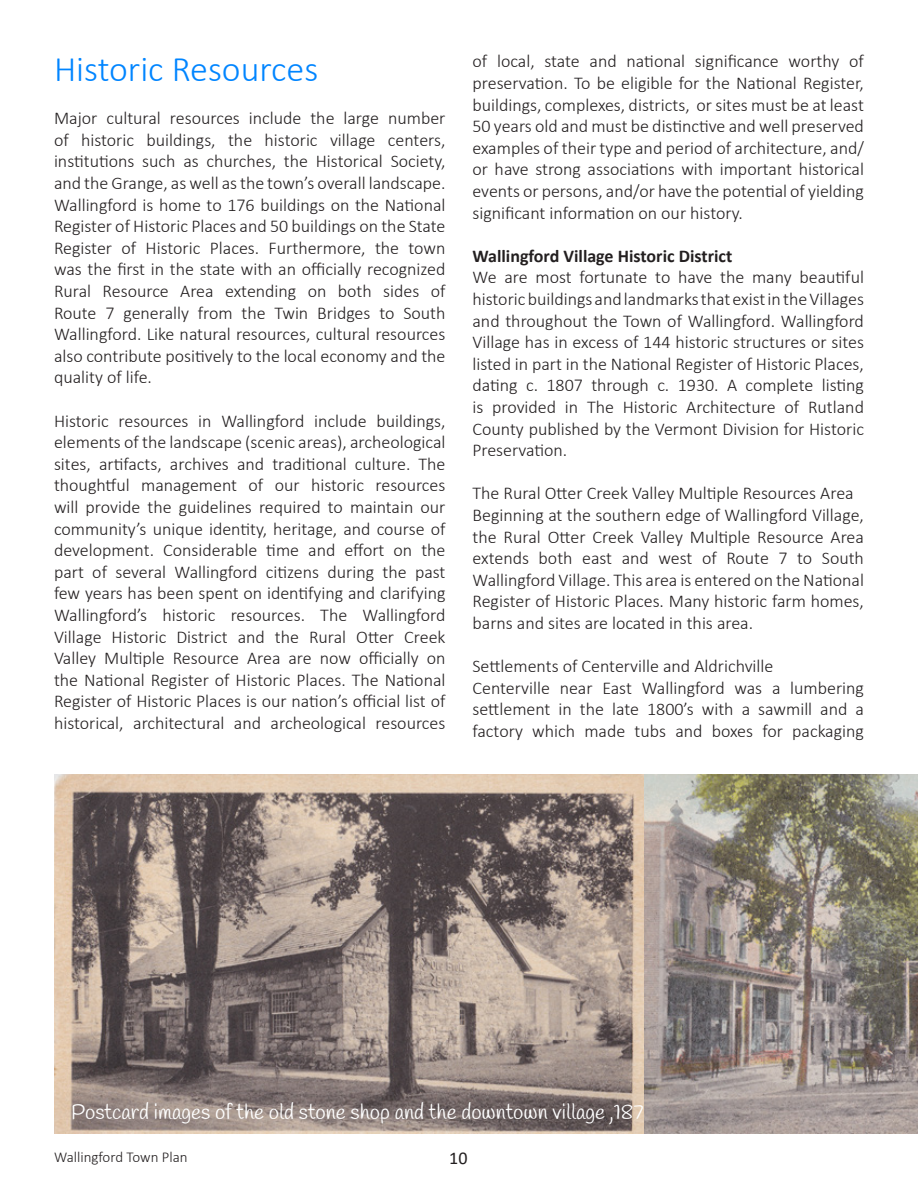
<style>
.page{position:relative;width:918px;height:1188px;background:#fff}
.page>*{position:absolute;margin:0;border:0;box-sizing:border-box;transform-origin:0 0}
.t1{font:300 36px "Calibri";color:#0085ff}
.t2{font:21px "Handlee";color:#fff}
.t3{font:300 18px/21.6px "Calibri";color:#231f20;text-align:justify}
.t4{font:700 18px "Calibri";color:#231f20}
.t5{font:18px "Calibri";color:#231f20}
.t6{font:300 15px "Calibri";color:#231f20}
</style>
<div class="page">
<img style="left:54px;top:774px;width:864px;height:360px">
<h1 class="t1" style="left:54px;top:47px;width:264px">Historic Resources</h1>
<p class="t3" style="left:54px;top:107px;width:393px">Major cultural resources include the large number of historic buildings, the historic village centers, institutions such as churches, the Historical Society, and the Grange, as well as the town’s overall landscape.<br>Wallingford is home to 176 buildings on the National Register of Historic Places and 50 buildings on the State Register of Historic Places. Furthermore, the town was the first in the state with an officially recognized Rural Resource Area extending on both sides of Route 7 generally from the Twin Bridges to South Wallingford. Like natural resources, cultural resources also contribute positively to the local economy and the quality of life.</p>
<p class="t3" style="left:54px;top:410px;width:393px">Historic resources in Wallingford include buildings, elements of the landscape (scenic areas), archeological sites, artifacts, archives and traditional culture. The thoughtful management of our historic resources will provide the guidelines required to maintain our community’s unique identity, heritage, and course of development. Considerable time and effort on the part of several Wallingford citizens during the past few years has been spent on identifying and clarifying Wallingford’s historic resources. The Wallingford Village Historic District and the Rural Otter Creek Valley Multiple Resource Area are now officially on the National Register of Historic Places. The National Register of Historic Places is our nation’s official list of historical, architectural and archeological resources</p>
<p class="t3" style="left:472px;top:51px;width:393px">of local, state and national significance worthy of preservation. To be eligible for the National Register, buildings, complexes, districts, or sites must be at least 50 years old and must be distinctive and well preserved examples of their type and period of architecture, and/ or have strong associations with important historical events or persons, and/or have the potential of yielding significant information on our history.</p>
<p class="t4" style="left:472px;top:243px;width:261px">Wallingford Village Historic District</p>
<p class="t3" style="left:472px;top:267px;width:393px">We are most fortunate to have the many beautiful historic buildings and landmarks that exist in the Villages and throughout the Town of Wallingford. Wallingford Village has in excess of 144 historic structures or sites listed in part in the National Register of Historic Places, dating c. 1807 through c. 1930. A complete listing is provided in The Historic Architecture of Rutland County published by the Vermont Division for Historic Preservation.</p>
<p class="t3" style="left:472px;top:483px;width:393px;text-align:left">The Rural Otter Creek Valley Multiple Resources Area Beginning at the southern edge of Wallingford Village, the Rural Otter Creek Valley Multiple Resource Area extends both east and west of Route 7 to South Wallingford Village. This area is entered on the National Register of Historic Places. Many historic farm homes, barns and sites are located in this area.</p>
<p class="t3" style="left:472px;top:655px;width:393px;text-align:left">Settlements of Centerville and Aldrichville<br>Centerville near East Wallingford was a lumbering settlement in the late 1800’s with a sawmill and a factory which made tubs and boxes for packaging</p>
<p class="t2" style="left:71px;top:1100px;width:584px">Postcard images of the old stone shop and the downtown village ,1879</p>
<p class="t6" style="left:54px;top:1147px;width:135px">Wallingford Town Plan</p>
<p class="t5" style="left:449px;top:1146px;width:20px">10</p>
</div>
